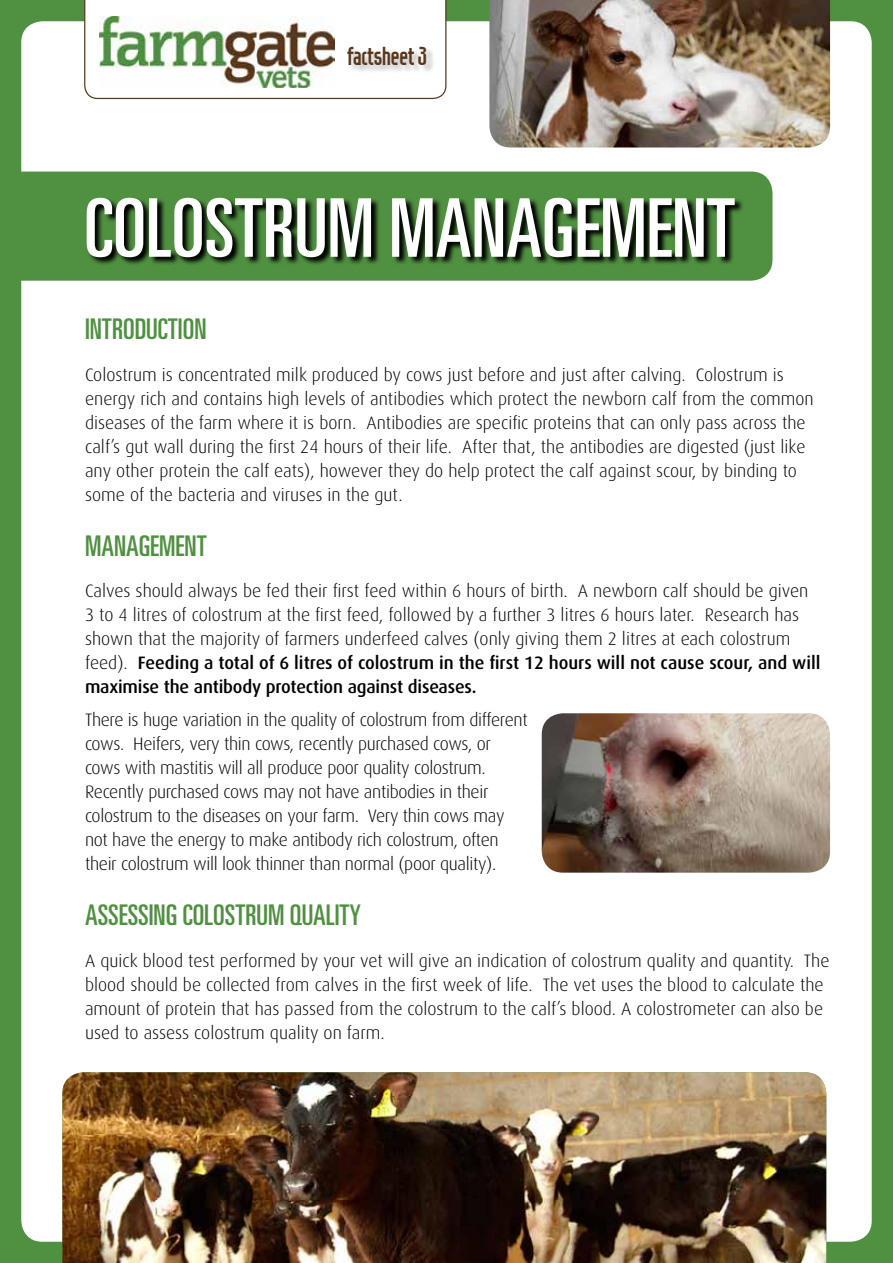
<style>
.page{position:relative;width:893px;height:1263px;background:#509041}
.page>*{position:absolute;margin:0;border:0;box-sizing:border-box;transform-origin:0 0}
.t1{font:ultra-condensed 81px "Univers";color:#fff}
.t2{font:ultra-condensed 28.5px "Univers";color:#509041}
.t3{font:21px "Eumundi Sans";letter-spacing:-.01em;color:#59371c}
.t4{font:300 18px/24px "Dax";color:#000}
.t5{font:300 18px/24px "Dax";letter-spacing:-.02em;color:#000}
.s1{font-weight:500}
</style>
<div class="page">
<div style="left:21px;top:21px;width:851px;height:1221px;background:#fff;border-radius:21px"></div>
<div style="left:21px;top:172px;width:751px;height:109px;background:#509041"></div>
<svg style="left:87px;top:198px;width:656px;height:68px;background:#2d5225"></svg>
<img style="left:542px;top:713px;width:288px;height:160px">
<svg style="left:84px;top:0;width:362px;height:99px"></svg>
<div style="left:348px;top:47px;width:87px;height:27px;background:#000;opacity:.25"></div>
<img style="left:100px;top:17px;width:234px;height:71px">
<img style="left:489px;top:0;width:341px;height:147px">
<img style="left:62px;top:1072px;width:764px;height:191px">
<p class="t3" style="left:347px;top:42px;width:82px">factsheet 3</p>
<h1 class="t1" style="left:85px;top:182px;width:652px">COLOSTRUM MANAGEMENT</h1>
<h2 class="t2" style="left:85px;top:313px;width:123px">INTRODUCTION</h2>
<p class="t4" style="left:85px;top:363px;width:730px">Colostrum is concentrated milk produced by cows just before and just after calving. Colostrum is energy rich and contains high levels of antibodies which protect the newborn calf from the common diseases of the farm where it is born. Antibodies are specific proteins that can only pass across the calf’s gut wall during the first 24 hours of their life. After that, the antibodies are digested (just like any other protein the calf eats), however they do help protect the calf against scour, by binding to some of the bacteria and viruses in the gut.</p>
<h2 class="t2" style="left:85px;top:530px;width:123px">MANAGEMENT</h2>
<p class="t4" style="left:85px;top:579px;width:737px">Calves should always be fed their first feed within 6 hours of birth. A newborn calf should be given 3 to 4 litres of colostrum at the first feed, followed by a further 3 litres 6 hours later. Research has shown that the majority of farmers underfeed calves (only giving them 2 litres at each colostrum feed). <span class="s1">Feeding a total of 6 litres of colostrum in the first 12 hours will not cause scour, and will maximise the antibody protection against diseases.</span></p>
<p class="t5" style="left:85px;top:708px;width:444px">There is huge variation in the quality of colostrum from different cows. Heifers, very thin cows, recently purchased cows, or cows with mastitis will all produce poor quality colostrum.<br>Recently purchased cows may not have antibodies in their colostrum to the diseases on your farm. Very thin cows may not have the energy to make antibody rich colostrum, often their colostrum will look thinner than normal (poor quality).</p>
<h2 class="t2" style="left:85px;top:898px;width:278px">ASSESSING COLOSTRUM QUALITY</h2>
<p class="t4" style="left:85px;top:948px;width:746px">A quick blood test performed by your vet will give an indication of colostrum quality and quantity. The blood should be collected from calves in the first week of life. The vet uses the blood to calculate the amount of protein that has passed from the colostrum to the calf’s blood. A colostrometer can also be used to assess colostrum quality on farm.</p>
</div>
